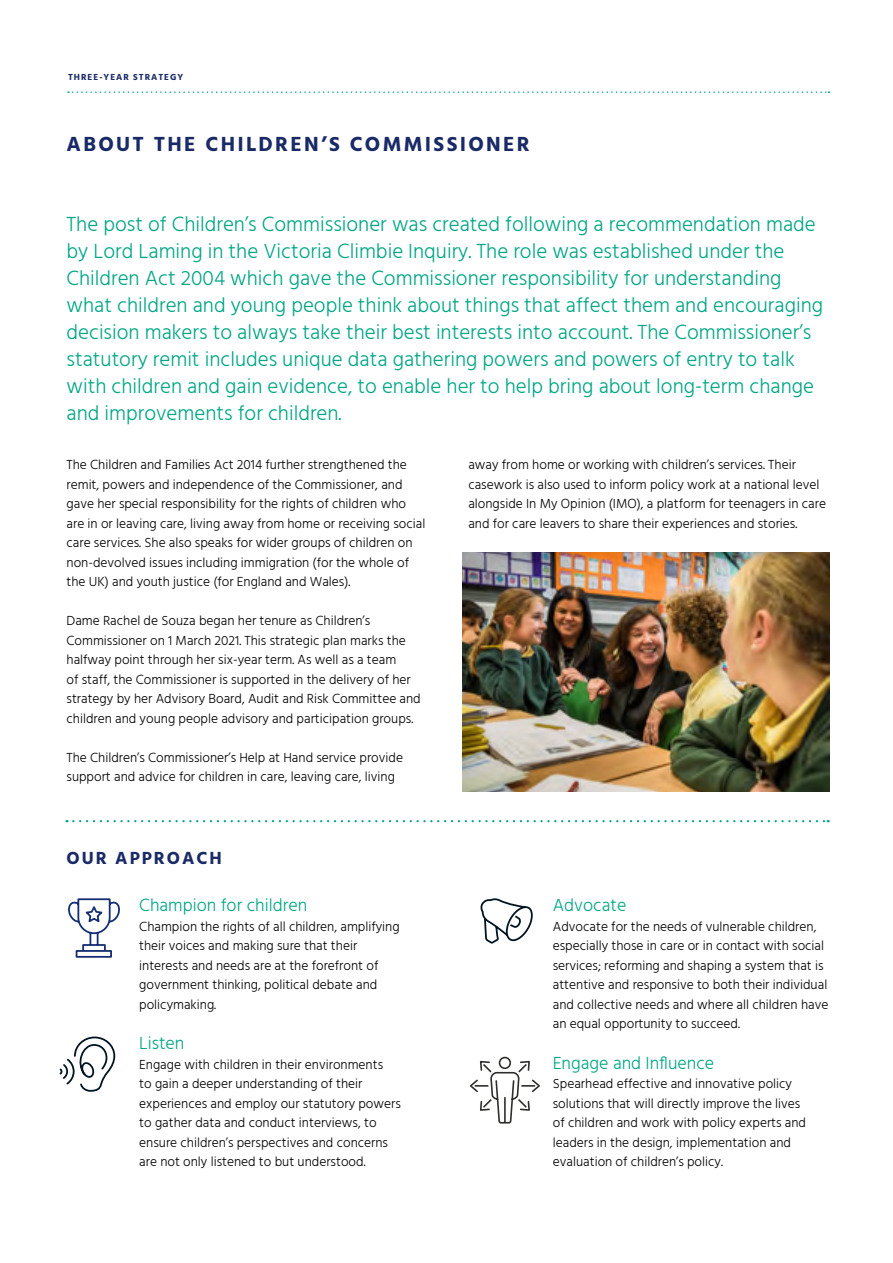
<style>
.page{position:relative;width:893px;height:1263px;background:#fff}
.page>*{position:absolute;margin:0;border:0;box-sizing:border-box;transform-origin:0 0}
.t1{font:300 21px/27px "Hind Vadodara";color:#00a685}
.t2{font:700 21px "Hind Vadodara";letter-spacing:.11em;color:#192a67}
.t3{font:300 18px "Hind Vadodara";color:#00a685}
.t4{font:700 18px "Hind Vadodara";letter-spacing:.11em;color:#192a67}
.t5{font:300 13.5px/19.5px "Hind Vadodara";color:#000}
.t6{font:700 9px "Hind Vadodara";letter-spacing:.11em;color:#192a67}
</style>
<div class="page">
<svg style="left:67px;top:820px;width:762px;height:2px"></svg>
<svg style="left:68px;top:898px;width:52px;height:60px"></svg>
<svg style="left:470px;top:1056px;width:70px;height:68px"></svg>
<svg style="left:59px;top:1036px;width:57px;height:56px"></svg>
<svg style="left:480px;top:898px;width:53px;height:46px"></svg>
<svg style="left:68px;top:91px;width:761px;height:2px"></svg>
<img style="left:462px;top:553px;width:367px;height:239px">
<p class="t6" style="left:68px;top:70px;width:117px">THREE-YEAR STRATEGY</p>
<h1 class="t2" style="left:67px;top:128px;width:465px">ABOUT THE CHILDREN’S COMMISSIONER</h1>
<p class="t1" style="left:67px;top:210px;width:758px">The post of Children’s Commissioner was created following a recommendation made by Lord Laming in the Victoria Climbie Inquiry. The role was established under the Children Act 2004 which gave the Commissioner responsibility for understanding what children and young people think about things that affect them and encouraging decision makers to always take their best interests into account. The Commissioner’s statutory remit includes unique data gathering powers and powers of entry to talk with children and gain evidence, to enable her to help bring about long-term change and improvements for children.</p>
<p class="t5" style="left:67px;top:455px;width:360px">The Children and Families Act 2014 further strengthened the remit, powers and independence of the Commissioner, and gave her special responsibility for the rights of children who are in or leaving care, living away from home or receiving social care services. She also speaks for wider groups of children on non-devolved issues including immigration (for the whole of the UK) and youth justice (for England and Wales).</p>
<p class="t5" style="left:67px;top:611px;width:356px">Dame Rachel de Souza began her tenure as Children’s Commissioner on 1 March 2021. This strategic plan marks the halfway point through her six-year term. As well as a team<br>of staff, the Commissioner is supported in the delivery of her strategy by her Advisory Board, Audit and Risk Committee and children and young people advisory and participation groups.</p>
<p class="t5" style="left:67px;top:747px;width:338px">The Children’s Commissioner’s Help at Hand service provide support and advice for children in care, leaving care, living</p>
<p class="t5" style="left:468px;top:455px;width:359px">away from home or working with children’s services. Their casework is also used to inform policy work at a national level alongside In My Opinion (IMO), a platform for teenagers in care and for care leavers to share their experiences and stories.</p>
<h2 class="t4" style="left:67px;top:844px;width:157px">OUR APPROACH</h2>
<h2 class="t3" style="left:139px;top:893px;width:169px">Champion for children</h2>
<p class="t5" style="left:139px;top:916px;width:262px">Champion the rights of all children, amplifying their voices and making sure that their interests and needs are at the forefront of government thinking, political debate and policymaking.</p>
<h2 class="t3" style="left:139px;top:1031px;width:47px">Listen</h2>
<p class="t5" style="left:139px;top:1054px;width:263px">Engage with children in their environments<br>to gain a deeper understanding of their experiences and employ our statutory powers to gather data and conduct interviews, to ensure children’s perspectives and concerns are not only listened to but understood.</p>
<h2 class="t3" style="left:553px;top:893px;width:75px">Advocate</h2>
<p class="t5" style="left:553px;top:916px;width:277px">Advocate for the needs of vulnerable children, especially those in care or in contact with social services; reforming and shaping a system that is attentive and responsive to both their individual and collective needs and where all children have an equal opportunity to succeed.</p>
<h2 class="t3" style="left:553px;top:1050px;width:163px">Engage and Influence</h2>
<p class="t5" style="left:553px;top:1074px;width:255px">Spearhead effective and innovative policy solutions that will directly improve the lives of children and work with policy experts and leaders in the design, implementation and evaluation of children’s policy.</p>
</div>
